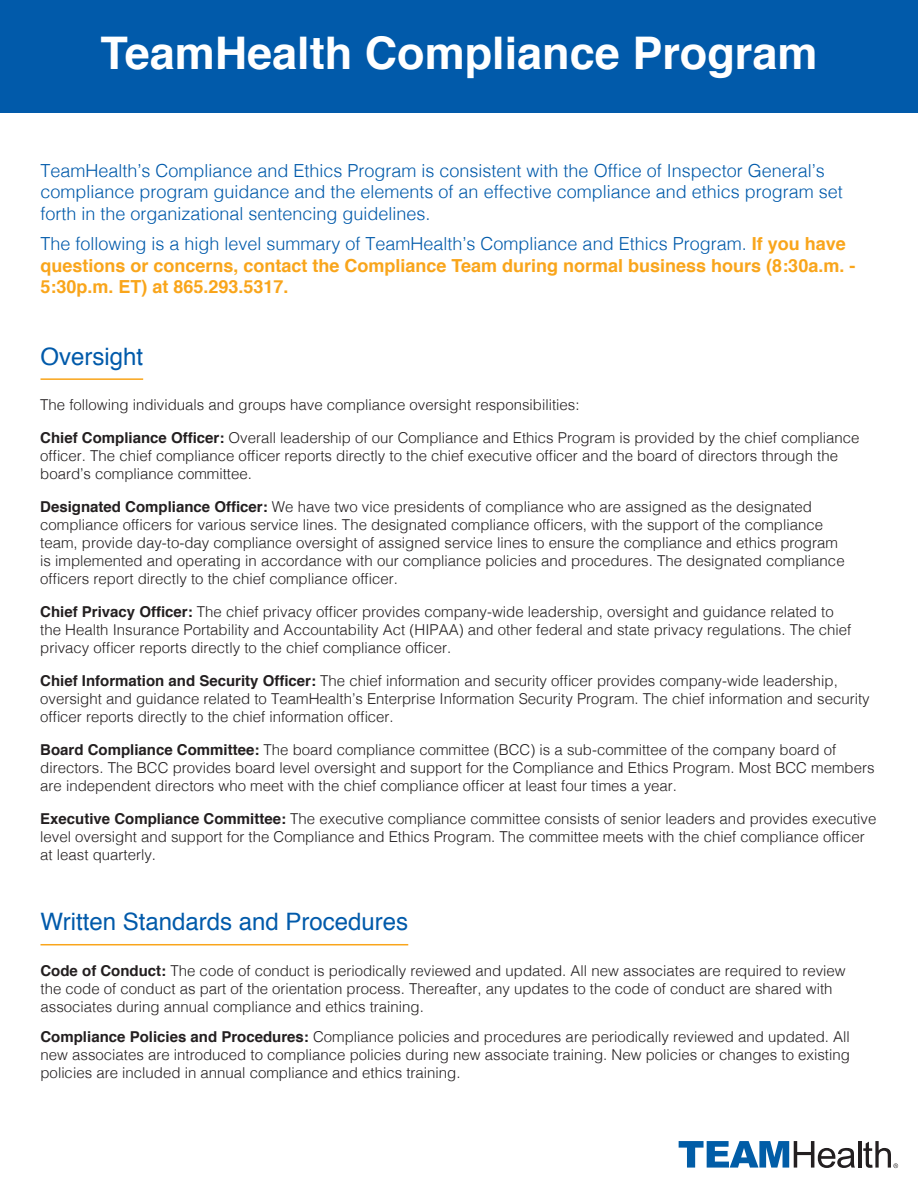
<style>
.page{position:relative;width:918px;height:1188px;background:#fff}
.page>*{position:absolute;margin:0;border:0;box-sizing:border-box;transform-origin:0 0}
.t1{font:700 45px "Helvetica";color:#fff}
.t2{font:24px "Helvetica";color:#015aaa}
.t3{font:300 18px/21.6px "Helvetica";color:#015aaa}
.t4{font:700 18px/21.6px "Helvetica";color:#f9a51b}
.t5{font:300 15px/18px "Helvetica";color:#231f20}
.s1{font-weight:300;color:#015aaa}
.s2{font-weight:700}
</style>
<div class="page">
<div style="left:0;top:0;width:918px;height:112px;background:#015aaa"></div>
<svg style="left:679px;top:1141px;width:176px;height:27px"></svg>
<hr style="left:858px;top:1141px;width:3px;height:27px;background:#231f20">
<svg style="left:863px;top:1141px;width:35px;height:27px"></svg>
<hr style="left:40px;top:378px;width:103px;height:2px;background:#f9a51b">
<hr style="left:40px;top:944px;width:368px;height:1px;background:#f9a51b">
<h1 class="t1" style="left:101px;top:17px;width:718px">TeamHealth Compliance Program</h1>
<p class="t3" style="left:40px;top:158px;width:804px">TeamHealth’s Compliance and Ethics Program is consistent with the Office of Inspector General’s compliance program guidance and the elements of an effective compliance and ethics program set forth in the organizational sentencing guidelines.</p>
<p class="t4" style="left:40px;top:233px;width:816px"><span class="s1">The following is a high level summary of TeamHealth’s Compliance and Ethics Program.</span> If you have questions or concerns, contact the Compliance Team during normal business hours (8:30a.m. -<br>5:30p.m. ET) at 865.293.5317.</p>
<h2 class="t2" style="left:40px;top:338px;width:104px">Oversight</h2>
<p class="t5" style="left:40px;top:395px;width:541px">The following individuals and groups have compliance oversight responsibilities:</p>
<p class="t5" style="left:40px;top:428px;width:821px"><span class="s2">Chief Compliance Officer:</span> Overall leadership of our Compliance and Ethics Program is provided by the chief compliance officer. The chief compliance officer reports directly to the chief executive officer and the board of directors through the board’s compliance committee.</p>
<p class="t5" style="left:40px;top:497px;width:806px"><span class="s2">Designated Compliance Officer:</span> We have two vice presidents of compliance who are assigned as the designated compliance officers for various service lines. The designated compliance officers, with the support of the compliance team, provide day-to-day compliance oversight of assigned service lines to ensure the compliance and ethics program is implemented and operating in accordance with our compliance policies and procedures. The designated compliance officers report directly to the chief compliance officer.</p>
<p class="t5" style="left:40px;top:602px;width:813px"><span class="s2">Chief Privacy Officer:</span> The chief privacy officer provides company-wide leadership, oversight and guidance related to the Health Insurance Portability and Accountability Act (HIPAA) and other federal and state privacy regulations. The chief privacy officer reports directly to the chief compliance officer.</p>
<p class="t5" style="left:40px;top:671px;width:831px"><span class="s2">Chief Information and Security Officer:</span> The chief information and security officer provides company-wide leadership, oversight and guidance related to TeamHealth’s Enterprise Information Security Program. The chief information and security officer reports directly to the chief information officer.</p>
<p class="t5" style="left:40px;top:740px;width:836px"><span class="s2">Board Compliance Committee:</span> The board compliance committee (BCC) is a sub-committee of the company board of directors. The BCC provides board level oversight and support for the Compliance and Ethics Program. Most BCC members are independent directors who meet with the chief compliance officer at least four times a year.</p>
<p class="t5" style="left:40px;top:809px;width:838px"><span class="s2">Executive Compliance Committee:</span> The executive compliance committee consists of senior leaders and provides executive level oversight and support for the Compliance and Ethics Program. The committee meets with the chief compliance officer at least quarterly.</p>
<h2 class="t2" style="left:40px;top:903px;width:369px">Written Standards and Procedures</h2>
<p class="t5" style="left:40px;top:961px;width:807px"><span class="s2">Code of Conduct:</span> The code of conduct is periodically reviewed and updated. All new associates are required to review the code of conduct as part of the orientation process. Thereafter, any updates to the code of conduct are shared with associates during annual compliance and ethics training.</p>
<p class="t5" style="left:40px;top:1027px;width:811px;text-align:justify"><span class="s2">Compliance Policies and Procedures:</span> Compliance policies and procedures are periodically reviewed and updated. All new associates are introduced to compliance policies during new associate training. New policies or changes to existing policies are included in annual compliance and ethics training.</p>
</div>
